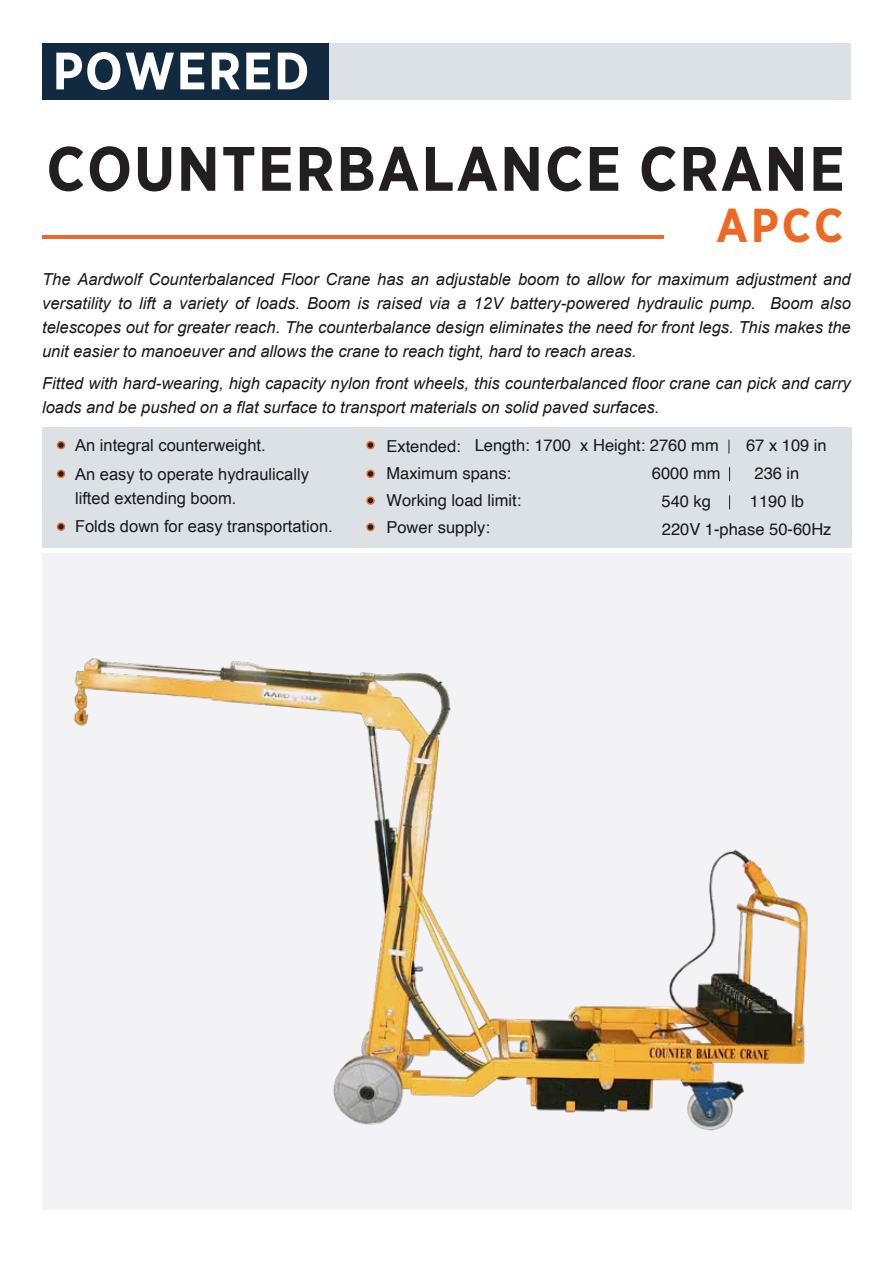
<style>
.page{position:relative;width:893px;height:1263px;background:#fff}
.page>*{position:absolute;margin:0;border:0;box-sizing:border-box;transform-origin:0 0}
.t1{font:700 62.55px "Gotham Narrow";letter-spacing:.03em;color:#231f20}
.t2{font:700 52.5px "Gotham Narrow";letter-spacing:.03em;color:#fff}
.t3{font:700 47.4px "Gotham Narrow";color:#ed6823}
.t4{font:italic 16.5px/24px "Arial";color:#18171c;text-align:justify}
.t5{font:16.5px/27px "Helvetica";color:#18171c}
.t6{font:16.5px/28.5px "Arial";color:#18171c}
</style>
<div class="page">
<div style="left:43px;top:553px;width:809px;height:657px;background:#f3f3f5"></div>
<hr style="left:43px;top:235px;width:621px;height:4px;background:#ed6823">
<div style="left:239px;top:43px;width:612px;height:56px;background:#dce1e5"></div>
<div style="left:43px;top:43px;width:286px;height:56px;background:#112a40"></div>
<div style="left:43px;top:427px;width:809px;height:121px;background:#dce1e5"></div>
<div style="left:58px;top:442px;width:6px;height:7px;background:#231f20;border-radius:50%"></div>
<div style="left:57px;top:441px;width:8px;height:8px;border:2px solid #e86d24;border-radius:50%"></div>
<div style="left:58px;top:470px;width:6px;height:7px;background:#231f20;border-radius:50%"></div>
<div style="left:57px;top:470px;width:8px;height:8px;border:2px solid #e86d24;border-radius:50%"></div>
<div style="left:58px;top:523px;width:6px;height:7px;background:#231f20;border-radius:50%"></div>
<div style="left:57px;top:522px;width:8px;height:9px;border:2px solid #e86d24;border-radius:50%"></div>
<svg style="left:729px;top:440px;width:1px;height:14px"></svg>
<svg style="left:729px;top:467px;width:1px;height:14px"></svg>
<svg style="left:729px;top:495px;width:1px;height:14px"></svg>
<div style="left:367px;top:442px;width:7px;height:7px;background:#231f20;border-radius:50%"></div>
<div style="left:366px;top:441px;width:9px;height:8px;border:2px solid #e86d24;border-radius:50%"></div>
<div style="left:367px;top:470px;width:7px;height:7px;background:#231f20;border-radius:50%"></div>
<div style="left:366px;top:470px;width:9px;height:8px;border:2px solid #e86d24;border-radius:50%"></div>
<div style="left:367px;top:497px;width:7px;height:7px;background:#231f20;border-radius:50%"></div>
<div style="left:366px;top:496px;width:9px;height:9px;border:2px solid #e86d24;border-radius:50%"></div>
<div style="left:367px;top:524px;width:7px;height:7px;background:#231f20;border-radius:50%"></div>
<div style="left:366px;top:523px;width:9px;height:8px;border:2px solid #e86d24;border-radius:50%"></div>
<img style="left:73px;top:658px;width:735px;height:473px">
<h2 class="t2" style="left:53px;top:37px;width:258px">POWERED</h2>
<h1 class="t1" style="left:46px;top:129px;width:800px">COUNTERBALANCE CRANE</h1>
<h3 class="t3" style="left:716px;top:194px;width:129px">APCC</h3>
<p class="t4" style="left:42px;top:268px;width:810px">The Aardwolf Counterbalanced Floor Crane has an adjustable boom to allow for maximum adjustment and versatility to lift a variety of loads. Boom is raised via a 12V battery-powered hydraulic pump. Boom also telescopes out for greater reach. The counterbalance design eliminates the need for front legs. This makes the unit easier to manoeuver and allows the crane to reach tight, hard to reach areas.</p>
<p class="t4" style="left:42px;top:371px;width:810px">Fitted with hard-wearing, high capacity nylon front wheels, this counterbalanced floor crane can pick and carry loads and be pushed on a flat surface to transport materials on solid paved surfaces.</p>
<p class="t6" style="left:75px;top:432px;width:235px">An integral counterweight.<br>An easy to operate hydraulically</p>
<p class="t6" style="left:75px;top:484px;width:259px">lifted extending boom.<br>Folds down for easy transportation.</p>
<p class="t5" style="left:475px;top:433px;width:247px;text-align:right">Length: 1700 x Height: 2760 mm<br>6000 mm</p>
<p class="t5" style="left:386px;top:433px;width:136px">Extended:<br>Maximum spans:<br>Working load limit:<br>Power supply:</p>
<p class="t5" style="left:746px;top:433px;width:82px">67 x 109 in</p>
<p class="t5" style="left:754px;top:460px;width:46px">236 in</p>
<p class="t5" style="left:662px;top:487px;width:171px;line-height:28.2px;text-indent:88px">1190 lb<br>220V 1-phase 50-60Hz</p>
<p class="t5" style="left:661px;top:488px;width:51px">540 kg</p>
</div>
